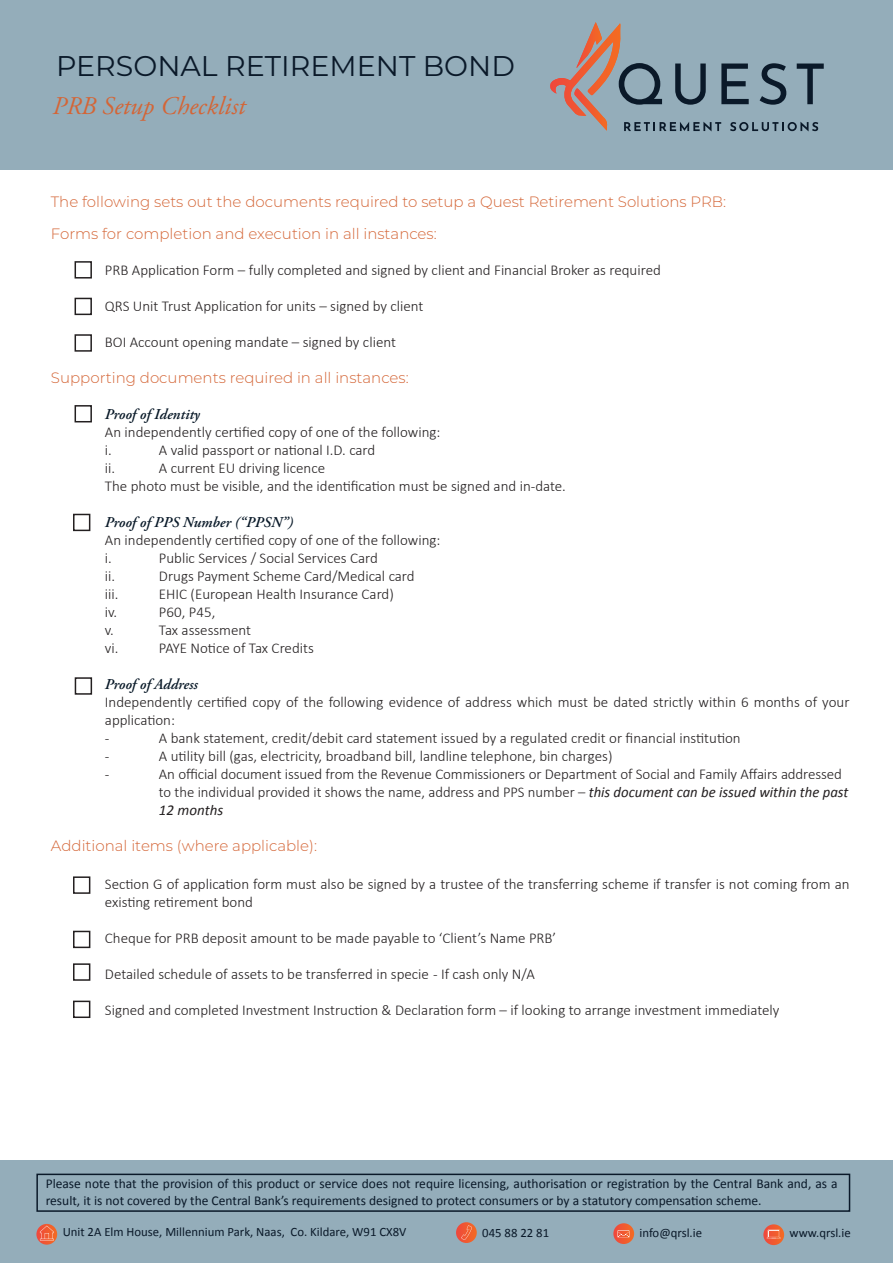
<style>
.page{position:relative;width:893px;height:1263px;background:#fff}
.page>*{position:absolute;margin:0;border:0;box-sizing:border-box;transform-origin:0 0}
.t1{font:28.5px "Montserrat";color:#0a1929}
.t2{font:italic 25.5px "Adobe Garamond Pro";color:#d46536}
.t3{font:300 15px/18px "Calibri";color:#231f20}
.t4{font:300 15px "Montserrat";color:#d46536}
.t5{font:italic 600 15px "Adobe Garamond Pro";color:#0a1a29}
.t6{font:13.5px/16.2px "Calibri";color:#0a1929}
.t7{font:12.75px "Calibri";color:#0a1929}
.s1{font-weight:400;font-style:italic}
</style>
<div class="page">
<div style="left:0;top:0;width:893px;height:169px;background:#94adba"></div>
<div style="left:0;top:1160px;width:893px;height:103px;background:#94adba"></div>
<div style="left:36px;top:1173px;width:814px;height:39px;border:2px solid #0a1929"></div>
<svg style="left:550px;top:22px;width:274px;height:109px"></svg>
<svg style="left:763px;top:1224px;width:21px;height:21px"></svg>
<svg style="left:613px;top:1223px;width:21px;height:21px"></svg>
<svg style="left:456px;top:1222px;width:21px;height:21px"></svg>
<svg style="left:36px;top:1224px;width:21px;height:20px"></svg>
<svg style="left:618px;top:1230px;width:11px;height:8px"></svg>
<svg style="left:40px;top:1225px;width:14px;height:15px"></svg>
<svg style="left:767px;top:1230px;width:14px;height:8px"></svg>
<svg style="left:461px;top:1225px;width:11px;height:15px"></svg>
<div style="left:75px;top:261px;width:17px;height:18px;border:2px solid #231f20"></div>
<div style="left:75px;top:298px;width:17px;height:17px;border:2px solid #231f20"></div>
<div style="left:75px;top:334px;width:17px;height:18px;border:2px solid #231f20"></div>
<div style="left:75px;top:405px;width:17px;height:17px;border:2px solid #231f20"></div>
<div style="left:73px;top:514px;width:17px;height:17px;border:2px solid #231f20"></div>
<div style="left:75px;top:677px;width:17px;height:18px;border:2px solid #231f20"></div>
<div style="left:73px;top:876px;width:17px;height:18px;border:2px solid #231f20"></div>
<div style="left:73px;top:931px;width:17px;height:17px;border:2px solid #231f20"></div>
<div style="left:73px;top:963px;width:17px;height:18px;border:2px solid #231f20"></div>
<div style="left:73px;top:1001px;width:17px;height:17px;border:2px solid #231f20"></div>
<h1 class="t1" style="left:56px;top:47px;width:460px">PERSONAL RETIREMENT BOND</h1>
<h2 class="t2" style="left:52px;top:90px;width:194px">PRB Setup Checklist</h2>
<p class="t4" style="left:51px;top:191px;width:677px">The following sets out the documents required to setup a Quest Retirement Solutions PRB:</p>
<p class="t4" style="left:51px;top:223px;width:387px">Forms for completion and execution in all instances:</p>
<p class="t3" style="left:105px;top:261px;width:557px">PRB Application Form – fully completed and signed by client and Financial Broker as required</p>
<p class="t3" style="left:105px;top:297px;width:320px">QRS Unit Trust Application for units – signed by client</p>
<p class="t3" style="left:105px;top:333px;width:293px">BOI Account opening mandate – signed by client</p>
<p class="t4" style="left:51px;top:367px;width:359px">Supporting documents required in all instances:</p>
<p class="t5" style="left:105px;top:405px;width:96px">Proof of Identity</p>
<p class="t3" style="left:105px;top:423px;width:337px">An independently certified copy of one of the following: i.</p>
<p class="t3" style="left:159px;top:441px;width:218px">A valid passport or national I.D. card</p>
<p class="t3" style="left:105px;top:459px;width:462px;text-indent:54px">A current EU driving licence<br>The photo must be visible, and the identification must be signed and in-date.</p>
<p class="t5" style="left:105px;top:513px;width:190px">Proof of PPS Number (“PPSN”)</p>
<p class="t3" style="left:105px;top:531px;width:337px">An independently certified copy of one of the following: i.</p>
<p class="t3" style="left:105px;top:459px;width:12px">ii.</p>
<p class="t3" style="left:159px;top:549px;width:221px">Public Services / Social Services Card</p>
<p class="t3" style="left:105px;top:567px;width:12px">ii.</p>
<p class="t3" style="left:159px;top:567px;width:257px">Drugs Payment Scheme Card/Medical card</p>
<p class="t3" style="left:105px;top:585px;width:15px">iii.</p>
<p class="t3" style="left:159px;top:585px;width:236px">EHIC (European Health Insurance Card)</p>
<p class="t3" style="left:105px;top:603px;width:14px">iv.</p>
<p class="t3" style="left:159px;top:603px;width:58px">P60, P45,</p>
<p class="t3" style="left:105px;top:621px;width:10px">v.</p>
<p class="t3" style="left:159px;top:621px;width:94px">Tax assessment</p>
<p class="t3" style="left:105px;top:639px;width:15px">vi.</p>
<p class="t3" style="left:159px;top:639px;width:156px">PAYE Notice of Tax Credits</p>
<p class="t5" style="left:105px;top:675px;width:94px">Proof of Address</p>
<p class="t3" style="left:105px;top:693px;width:746px">Independently certified copy of the following evidence of address which must be dated strictly within 6 months of your application:<br>-</p>
<p class="t3" style="left:159px;top:729px;width:583px">A bank statement, credit/debit card statement issued by a regulated credit or financial institution</p>
<p class="t3" style="left:105px;top:747px;width:6px">-</p>
<p class="t3" style="left:159px;top:747px;width:455px">A utility bill (gas, electricity, broadband bill, landline telephone, bin charges)</p>
<p class="t3" style="left:105px;top:765px;width:6px">-</p>
<p class="t3" style="left:159px;top:765px;width:691px">An official document issued from the Revenue Commissioners or Department of Social and Family Affairs addressed to the individual provided it shows the name, address and PPS number – <span class="s1">this document can be issued within the past<br>12 months</span></p>
<p class="t4" style="left:51px;top:835px;width:268px">Additional items (where applicable):</p>
<p class="t3" style="left:105px;top:874px;width:746px">Section G of application form must also be signed by a trustee of the transferring scheme if transfer is not coming from an existing retirement bond</p>
<p class="t3" style="left:105px;top:928px;width:453px">Cheque for PRB deposit amount to be made payable to ‘Client’s Name PRB’</p>
<p class="t3" style="left:105px;top:964px;width:431px">Detailed schedule of assets to be transferred in specie - If cash only N/A</p>
<p class="t3" style="left:105px;top:1000px;width:676px">Signed and completed Investment Instruction &amp; Declaration form – if looking to arrange investment immediately</p>
<p class="t6" style="left:46px;top:1175px;width:793px">Please note that the provision of this product or service does not require licensing, authorisation or registration by the Central Bank and, as a result, it is not covered by the Central Bank’s requirements designed to protect consumers or by a statutory compensation scheme.</p>
<p class="t7" style="left:63px;top:1223px;width:345px">Unit 2A Elm House, Millennium Park, Naas, Co. Kildare, W91 CX8V</p>
<p class="t7" style="left:482px;top:1224px;width:68px">045 88 22 81</p>
<p class="t7" style="left:639px;top:1224px;width:64px">info@qrsl.ie</p>
<p class="t7" style="left:790px;top:1224px;width:63px">www.qrsl.ie</p>
</div>
